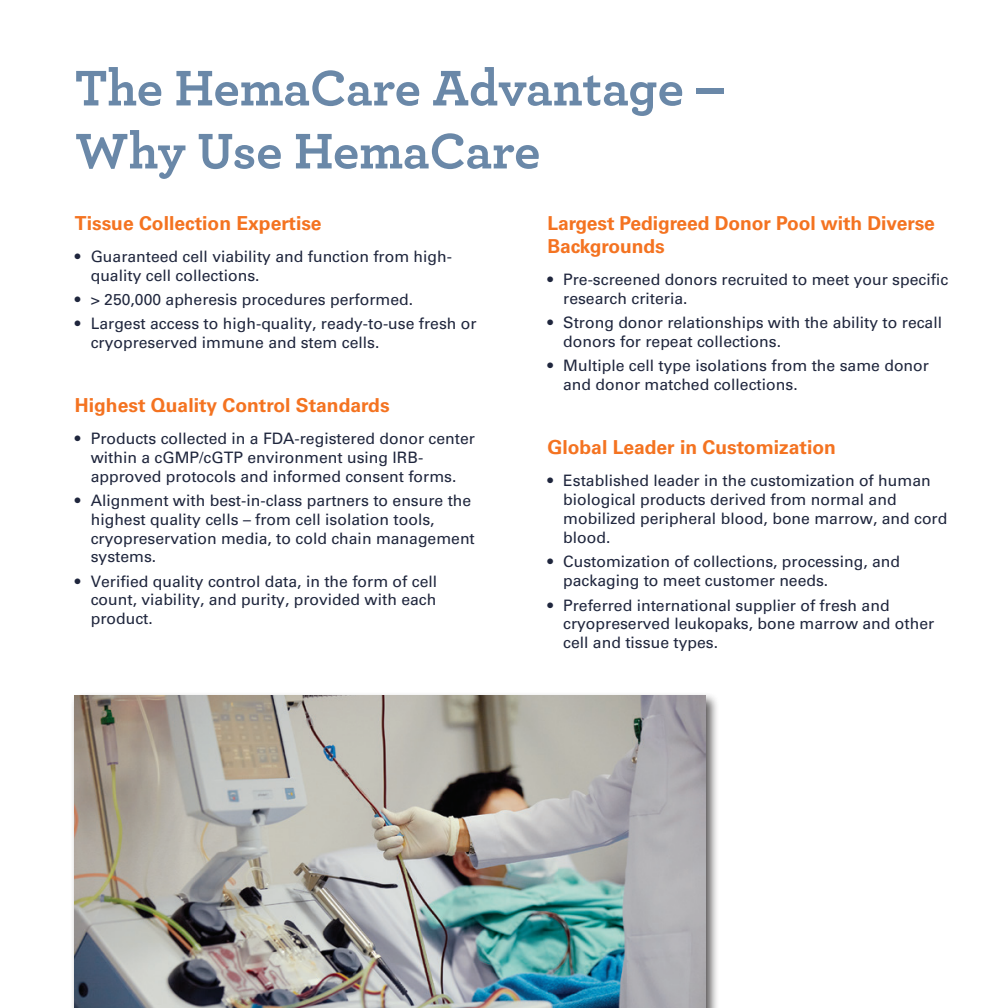
<style>
.page{position:relative;width:1008px;height:1008px;background:#fff}
.page>*{position:absolute;margin:0;border:0;box-sizing:border-box;transform-origin:0 0}
.t1{font:700 52.5px/63px "Archer";color:#6a88a8}
.t2{font:700 19.25px/23.1px "Univers LT Std";color:#f47321}
.t3{font:15.75px/18.9px "Univers LT Std";color:#1f263d}
</style>
<div class="page">
<div style="left:71px;top:692px;width:648px;height:316px;background:#231f20;opacity:.75"></div>
<img style="left:74px;top:696px;width:631px;height:312px">
<p class="t1" style="left:75px;top:53px;width:652px">The HemaCare Advantage –<br>Why Use HemaCare</p>
<p class="t2" style="left:75px;top:212px;width:248px">Tissue Collection Expertise</p>
<p class="t3" style="left:91px;top:247px;width:363px;text-indent:-16px">• Guaranteed cell viability and function from high&shy;quality cell collections.</p>
<p class="t3" style="left:75px;top:290px;width:340px">• &gt; 250,000 apheresis procedures performed.</p>
<p class="t3" style="left:91px;top:314px;width:387px;text-indent:-16px">• Largest access to high-quality, ready-to-use fresh or cryopreserved immune and stem cells.</p>
<p class="t2" style="left:75px;top:394px;width:316px">Highest Quality Control Standards</p>
<p class="t3" style="left:91px;top:430px;width:386px;text-indent:-16px">• Products collected in a FDA-registered donor center within a cGMP/cGTP environment using IRB&shy;approved protocols and informed consent forms.</p>
<p class="t3" style="left:91px;top:491px;width:386px;text-indent:-16px">• Alignment with best-in-class partners to ensure the highest quality cells – from cell isolation tools, cryopreservation media, to cold chain management systems.</p>
<p class="t3" style="left:91px;top:572px;width:348px;text-align:justify;text-indent:-16px">• Verified quality control data, in the form of cell count, viability, and purity, provided with each product.</p>
<p class="t2" style="left:547px;top:212px;width:389px">Largest Pedigreed Donor Pool with Diverse<br>Backgrounds</p>
<p class="t3" style="left:563px;top:270px;width:387px;text-indent:-16px">• Pre-screened donors recruited to meet your specific research criteria.</p>
<p class="t3" style="left:563px;top:313px;width:380px;text-indent:-16px">• Strong donor relationships with the ability to recall donors for repeat collections.</p>
<p class="t3" style="left:563px;top:356px;width:367px;text-indent:-16px">• Multiple cell type isolations from the same donor and donor matched collections.</p>
<p class="t2" style="left:547px;top:436px;width:290px">Global Leader in Customization</p>
<p class="t3" style="left:563px;top:471px;width:386px;text-indent:-16px">• Established leader in the customization of human biological products derived from normal and mobilized peripheral blood, bone marrow, and cord blood.</p>
<p class="t3" style="left:563px;top:552px;width:338px;text-indent:-16px">• Customization of collections, processing, and packaging to meet customer needs.</p>
<p class="t3" style="left:563px;top:596px;width:373px;text-indent:-16px">• Preferred international supplier of fresh and cryopreserved leukopaks, bone marrow and other cell and tissue types.</p>
</div>
